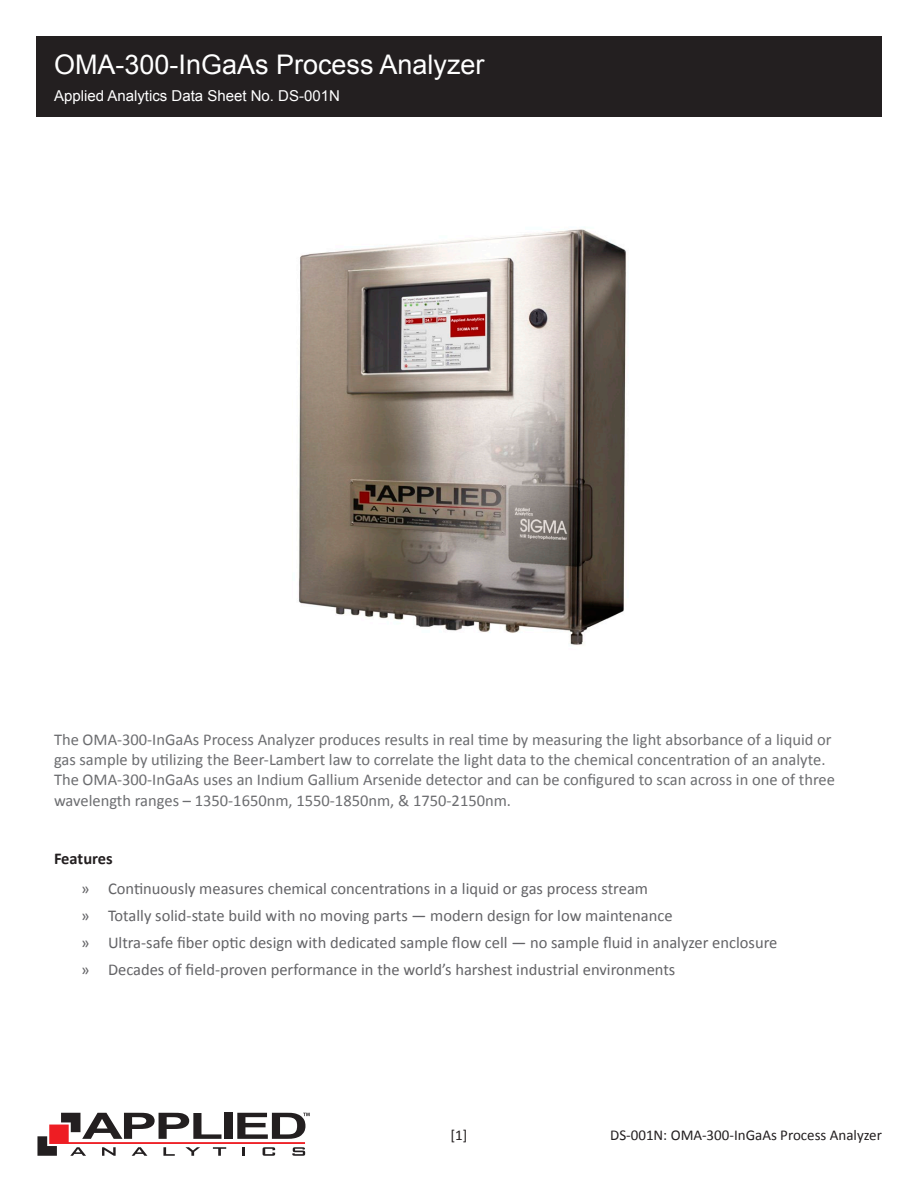
<style>
.page{position:relative;width:918px;height:1188px;background:#fff}
.page>*{position:absolute;margin:0;border:0;box-sizing:border-box;transform-origin:0 0}
.t1{font:27px "Arial";color:#fff}
.Body_Tagline{font:16.5px/19.8px "Calibri";color:#6c6d70}
.t2{font:16.5px "Calibri";color:#636366}
.Body_Title{font:700 16.5px "Calibri";color:#231f20}
.t3{font:15px "Calibri";color:#231f20}
.t4{font:15px "Arial";color:#fff}
</style>
<div class="page">
<svg style="left:37px;top:1113px;width:273px;height:43px"></svg>
<div style="left:36px;top:36px;width:846px;height:81px;background:#231f20"></div>
<img style="left:298px;top:227px;width:328px;height:418px">
<p class="t1" style="left:54px;top:46px;width:432px">OMA-300-InGaAs Process Analyzer</p>
<p class="t4" style="left:54px;top:86px;width:287px">Applied Analytics Data Sheet No. DS-001N</p>
<p class="Body_Tagline" style="left:54px;top:730px;width:783px">The OMA-300-InGaAs Process Analyzer produces results in real time by measuring the light absorbance of a liquid or gas sample by utilizing the Beer-Lambert law to correlate the light data to the chemical concentration of an analyte.<br>The OMA-300-InGaAs uses an Indium Gallium Arsenide detector and can be configured to scan across in one of three</p>
<p class="Body_Tagline" style="left:54px;top:791px;width:459px">wavelength ranges – 1350-1650nm, 1550-1850nm, &amp; 1750-2150nm.</p>
<p class="Body_Title" style="left:54px;top:848px;width:60px">Features</p>
<p class="t2" style="left:81px;top:878px;width:569px">» Continuously measures chemical concentrations in a liquid or gas process stream</p>
<p class="t2" style="left:81px;top:905px;width:593px">» Totally solid-state build with no moving parts — modern design for low maintenance</p>
<p class="t2" style="left:81px;top:932px;width:698px">» Ultra-safe fiber optic design with dedicated sample flow cell — no sample fluid in analyzer enclosure</p>
<p class="t2" style="left:81px;top:959px;width:596px">» Decades of field-proven performance in the world’s harshest industrial environments</p>
<p class="t3" style="left:451px;top:1125px;width:18px">[1]</p>
<p class="t3" style="left:610px;top:1125px;width:273px">DS-001N: OMA-300-InGaAs Process Analyzer</p>
</div>
